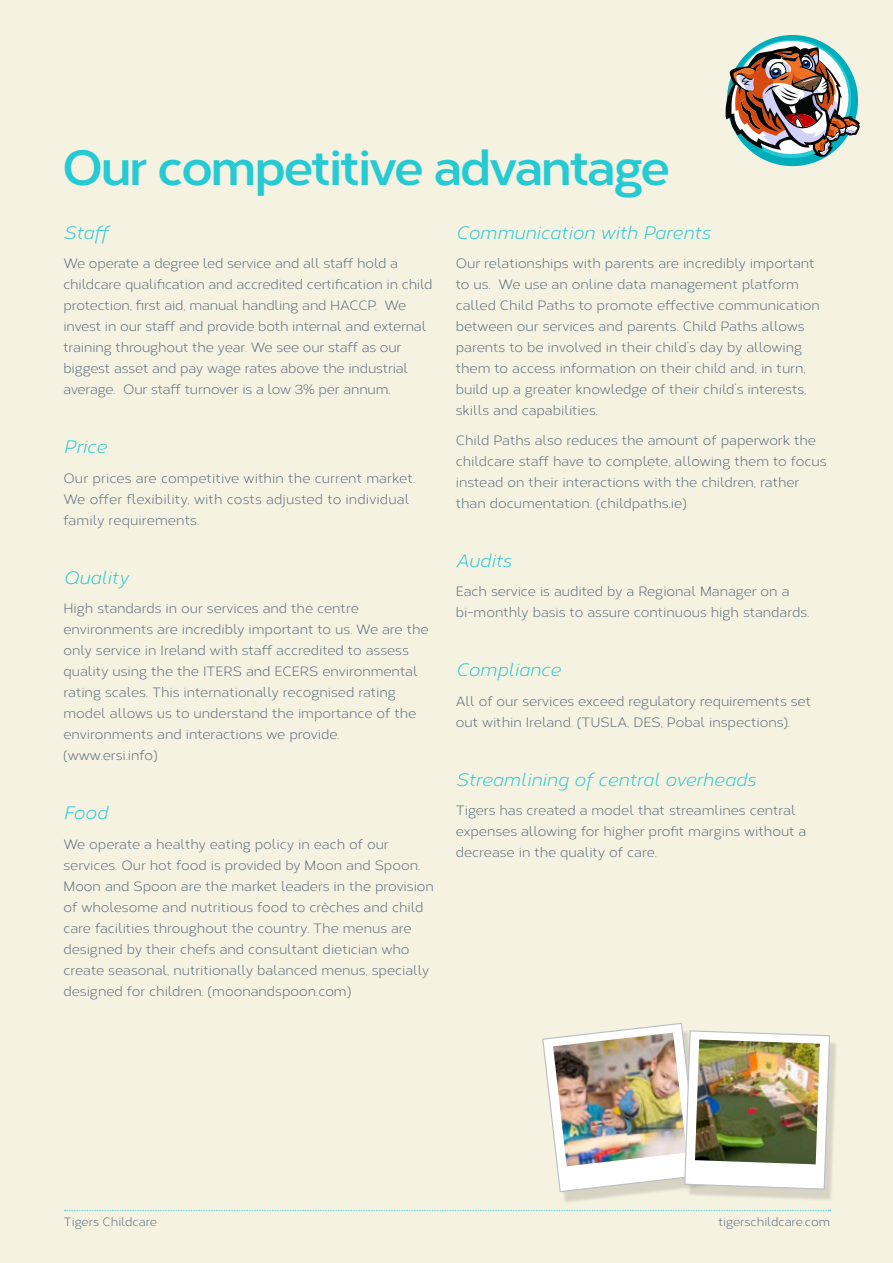
<style>
.page{position:relative;width:893px;height:1263px;background:#f6f2e2}
.page>*{position:absolute;margin:0;border:0;box-sizing:border-box;transform-origin:0 0}
.t1{font:700 49.5px "Corbert";letter-spacing:-.04em;color:#26cad3}
.t2{font:italic 18px "Corbert";color:#26cad3}
.t3{font:13.5px/21px "Corbert";color:#5c6f7c}
.t4{font:12px "Corbert";color:#5c6f7c}
</style>
<div class="page">
<svg style="left:65px;top:1210px;width:766px;height:1px"></svg>
<div style="left:727px;top:35px;width:131px;height:131px;background:#00adbb;border-radius:50%"></div>
<img style="left:725px;top:41px;width:135px;height:116px">
<div style="left:545px;top:1029px;width:162px;height:175px;background:#000;opacity:.13"></div>
<div style="left:687px;top:1036px;width:151px;height:166px;background:#000;opacity:.13"></div>
<img style="left:542px;top:1022px;width:289px;height:171px">
<img style="left:695px;top:1039px;width:125px;height:125px">
<h1 class="t1" style="left:62px;top:129px;width:609px">Our competitive advantage</h1>
<h2 class="t2" style="left:63px;top:219px;width:49px">Staff</h2>
<p class="t3" style="left:63px;top:252px;width:371px">We operate a degree led service and all staff hold a childcare qualification and accredited certification in child protection, first aid, manual handling and HACCP. We invest in our staff and provide both internal and external training throughout the year. We see our staff as our biggest asset and pay wage rates above the industrial average. Our staff turnover is a low 3% per annum.</p>
<h2 class="t2" style="left:63px;top:434px;width:45px">Price</h2>
<p class="t3" style="left:63px;top:467px;width:353px">Our prices are competitive within the current market.<br>We offer flexibility, with costs adjusted to individual family requirements.</p>
<h2 class="t2" style="left:63px;top:564px;width:66px">Quality</h2>
<p class="t3" style="left:63px;top:597px;width:367px">High standards in our services and the centre environments are incredibly important to us. We are the only service in Ireland with staff accredited to assess quality using the the ITERS and ECERS environmental rating scales. This internationally recognised rating model allows us to understand the importance of the environments and interactions we provide. (www.ersi.info)</p>
<h2 class="t2" style="left:63px;top:800px;width:46px">Food</h2>
<p class="t3" style="left:63px;top:833px;width:372px">We operate a healthy eating policy in each of our services. Our hot food is provided by Moon and Spoon.<br>Moon and Spoon are the market leaders in the provision of wholesome and nutritious food to crèches and child care facilities throughout the country. The menus are designed by their chefs and consultant dietician who create seasonal, nutritionally balanced menus, specially designed for children. (moonandspoon.com)</p>
<h2 class="t2" style="left:456px;top:219px;width:256px">Communication with Parents</h2>
<p class="t3" style="left:456px;top:252px;width:365px">Our relationships with parents are incredibly important to us. We use an online data management platform called Child Paths to promote effective communication between our services and parents. Child Paths allows parents to be involved in their child’s day by allowing them to access information on their child and, in turn, build up a greater knowledge of their child’s interests, skills and capabilities.</p>
<p class="t3" style="left:456px;top:429px;width:372px">Child Paths also reduces the amount of paperwork the childcare staff have to complete, allowing them to focus instead on their interactions with the children, rather than documentation. (childpaths.ie)</p>
<h2 class="t2" style="left:456px;top:547px;width:57px">Audits</h2>
<p class="t3" style="left:456px;top:580px;width:355px">Each service is audited by a Regional Manager on a bi-monthly basis to assure continuous high standards.</p>
<h2 class="t2" style="left:456px;top:657px;width:106px">Compliance</h2>
<p class="t3" style="left:456px;top:690px;width:357px">All of our services exceed regulatory requirements set out within Ireland. (TUSLA, DES, Pobal inspections).</p>
<h2 class="t2" style="left:456px;top:766px;width:301px">Streamlining of central overheads</h2>
<p class="t3" style="left:456px;top:799px;width:352px">Tigers has created a model that streamlines central expenses allowing for higher profit margins without a decrease in the quality of care.</p>
<p class="t4" style="left:64px;top:1214px;width:95px">Tigers Childcare</p>
<p class="t4" style="left:718px;top:1214px;width:113px">tigerschildcare.com</p>
</div>
